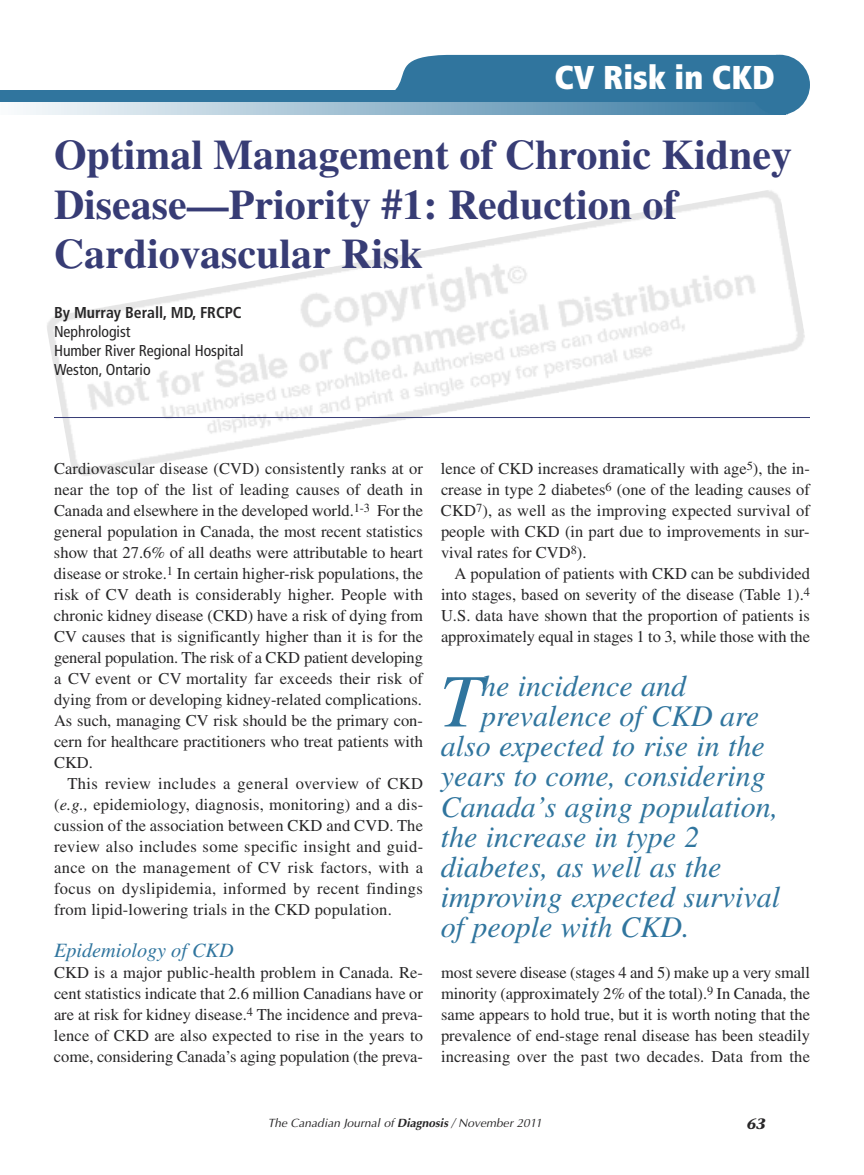
<style>
.page{position:relative;width:864px;height:1175px;background:#fff}
.page>*{position:absolute;margin:0;border:0;box-sizing:border-box;transform-origin:0 0}
.t1{font:italic 75.3px "Times";color:#30759e}
.t2{font:700 42px/49.5px "Times";color:#373c75}
.t3{font:900 condensed 33px "Frutiger";color:#fff}
.t4{font:italic 30px "Times";color:#30759e}
.t5{font:italic 20.25px "Times";color:#30759e}
.t6{font:16.5px/21px "Times";color:#272627;text-align:justify}
.t7{font:condensed 15.75px/18.9px "Frutiger";color:#272627}
.t8{font:700 condensed 15.75px "Frutiger";color:#272627}
.t9{font:italic 700 15px "Stone Serif";color:#272627}
.t10{font:italic 12px "Optima";letter-spacing:.005em;color:#272627}
.s1{font-style:italic}
.s2{font-weight:700}
</style>
<div class="page">
<img style="left:47px;top:190px;width:758px;height:286px">
<div style="left:395px;top:55px;width:393px;height:35px;background:#30759e"></div>
<div style="left:0;top:90px;width:786px;height:12px;background:#30759e"></div>
<svg style="left:23px;top:102px;width:751px;height:13px;background:#95b8cd"></svg>
<div style="left:749px;top:55px;width:61px;height:60px;background:#30759e;border-radius:50%"></div>
<hr style="left:54px;top:417px;width:756px;height:1px;background:#373c75">
<h3 class="t3" style="left:554px;top:64px;width:222px">CV Risk in CKD</h3>
<h2 class="t2" style="left:54px;top:134px;width:740px">Optimal Management of Chronic Kidney<br>Disease—Priority #1: Reduction of<br>Cardiovascular Risk</h2>
<p class="t8" style="left:54px;top:306px;width:189px">By Murray Berall, MD, FRCPC</p>
<p class="t7" style="left:54px;top:323px;width:191px">Nephrologist<br>Humber River Regional Hospital<br>Weston, Ontario</p>
<p class="t6" style="left:54px;top:460px;width:371px">Cardiovascular disease (CVD) consistently ranks at or near the top of the list of leading causes of death in Canada and elsewhere in the developed world.<sup>1-3</sup> For the general population in Canada, the most recent statistics show that 27.6% of all deaths were attributable to heart disease or stroke.<sup>1</sup> In certain higher-risk populations, the risk of CV death is considerably higher. People with chronic kidney disease (CKD) have a risk of dying from CV causes that is significantly higher than it is for the general population. The risk of a CKD patient developing a CV event or CV mortality far exceeds their risk of dying from or developing kidney-related complications.<br>As such, managing CV risk should be the primary con&shy;cern for healthcare practitioners who treat patients with CKD.</p>
<p class="t6" style="left:54px;top:775px;width:371px;text-indent:13px">This review includes a general overview of CKD (<span class="s1">e.g.,</span> epidemiology, diagnosis, monitoring) and a dis&shy;cussion of the association between CKD and CVD. The review also includes some specific insight and guid&shy;ance on the management of CV risk factors, with a focus on dyslipidemia, informed by recent findings from lipid-lowering trials in the CKD population.</p>
<p class="t5" style="left:54px;top:943px;width:181px">Epidemiology of CKD</p>
<p class="t6" style="left:54px;top:964px;width:371px">CKD is a major public-health problem in Canada. Re&shy;cent statistics indicate that 2.6 million Canadians have or are at risk for kidney disease.<sup>4</sup> The incidence and preva&shy;lence of CKD are also expected to rise in the years to come, considering Canada’s aging population (the preva-</p>
<p class="t6" style="left:441px;top:460px;width:371px">lence of CKD increases dramatically with age<sup>5</sup>), the in&shy;crease in type 2 diabetes<sup>6</sup> (one of the leading causes of CKD<sup>7</sup>), as well as the improving expected survival of people with CKD (in part due to improvements in sur&shy;vival rates for CVD<sup>8</sup>).</p>
<p class="t6" style="left:441px;top:565px;width:371px;text-indent:14px">A population of patients with CKD can be subdivided into stages, based on severity of the disease (Table 1).<sup>4<br></sup>U.S. data have shown that the proportion of patients is approximately equal in stages 1 to 3, while those with the</p>
<h3 class="t4" style="left:481px;top:676px;width:206px">he incidence and</h3>
<h3 class="t4" style="left:481px;top:706px;width:279px">prevalence of CKD are</h3>
<h3 class="t4" style="left:441px;top:736px;width:325px">also expected to rise in the</h3>
<h3 class="t4" style="left:441px;top:766px;width:326px">years to come, considering</h3>
<h3 class="t4" style="left:441px;top:796px;width:339px">Canada’s aging population,</h3>
<h3 class="t4" style="left:441px;top:826px;width:260px">the increase in type 2</h3>
<h3 class="t4" style="left:441px;top:856px;width:282px">diabetes, as well as the</h3>
<h3 class="t4" style="left:441px;top:886px;width:341px">improving expected survival</h3>
<h3 class="t4" style="left:441px;top:916px;width:250px">of people with CKD.</h3>
<h1 class="t1" style="left:440px;top:675px;width:43px">T</h1>
<p class="t6" style="left:441px;top:964px;width:371px">most severe disease (stages 4 and 5) make up a very small minority (approximately 2% of the total).<sup>9</sup> In Canada, the same appears to hold true, but it is worth noting that the prevalence of end-stage renal disease has been steadily increasing over the past two decades. Data from the</p>
<p class="t10" style="left:268px;top:1115px;width:276px">The Canadian Journal of <span class="s2">Diagnosis</span> / November 2011</p>
<p class="t9" style="left:747px;top:1117px;width:20px">63</p>
</div>
